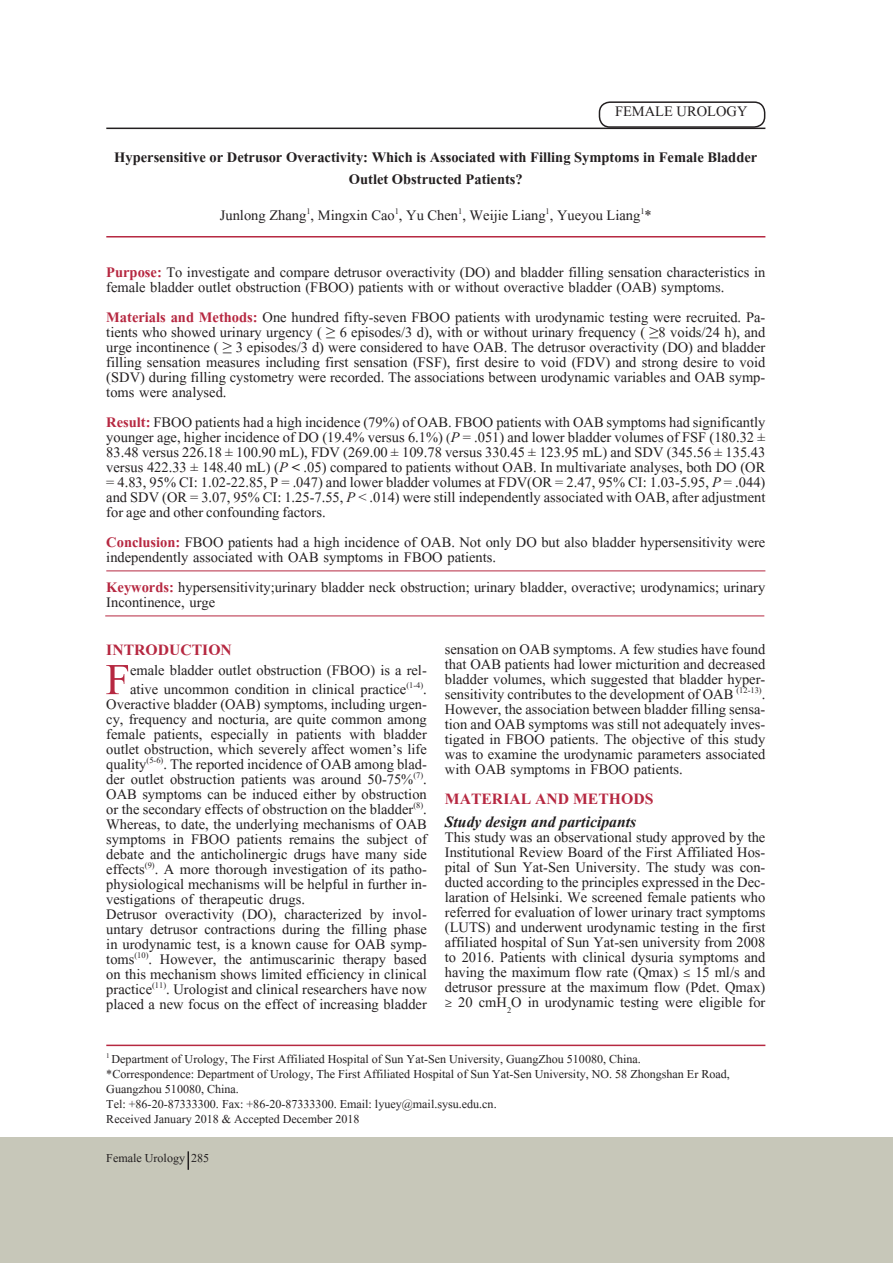
<style>
.page{position:relative;width:893px;height:1263px;background:#fff}
.page>*{position:absolute;margin:0;border:0;box-sizing:border-box;transform-origin:0 0}
.t1{font:54.6px "Aparajita";color:#b62841}
.t2{font:700 19.5px "Aparajita";color:#b62841}
.t3{font:italic 700 19.5px "Aparajita";color:#231f20}
.t4{font:18px/15px "Aparajita";color:#231f20;text-align:justify}
.t5{font:700 18px/21.6px "Aparajita";color:#231f20;text-align:center}
.t6{font:15px/15px "Aparajita";color:#231f20}
.s1{font-weight:700;color:#b62841}
.s2{font-family:"Times New Roman";font-size:16.5px}
.s3{font-size:16.5px}
.s4{font-style:italic}
.s5{font-weight:700;font-style:italic}
.s6{font-family:"Adobe Arabic"}
</style>
<div class="page">
<div style="left:0;top:1137px;width:893px;height:126px;background:#c7c7b9"></div>
<hr style="left:106px;top:128px;width:659px;height:1px;background:#231f20">
<hr style="left:106px;top:236px;width:659px;height:1px;background:#b62841">
<hr style="left:106px;top:570px;width:659px;height:1px;background:#b62841">
<hr style="left:105px;top:615px;width:659px;height:1px;background:#b62841">
<hr style="left:106px;top:1044px;width:659px;height:2px;background:#b62841">
<div style="left:599px;top:101px;width:166px;height:27px;border:2px solid #231f20;border-radius:11px"></div>
<svg style="left:188px;top:1151px;width:1px;height:19px"></svg>
<p class="t4" style="left:615px;top:106px;width:134px">FEMALE UROLOGY</p>
<p class="t5" style="left:114px;top:149px;width:644px">Hypersensitive or Detrusor Overactivity: Which is Associated with Filling Symptoms in Female Bladder<br>Outlet Obstructed Patients?</p>
<p class="t4" style="left:220px;top:209px;width:433px">Junlong Zhang<sup>1</sup>, Mingxin Cao<sup>1</sup>, Yu Chen<sup>1</sup>, Weijie Liang<sup>1</sup>, Yueyou Liang<sup>1</sup>*</p>
<p class="t4" style="left:106px;top:266px;width:661px"><span class="s1">Purpose:</span> To investigate and compare detrusor overactivity (DO) and bladder filling sensation characteristics in female bladder outlet obstruction (FBOO) patients with or without overactive bladder (OAB) symptoms.</p>
<p class="t4" style="left:106px;top:311px;width:661px"><span class="s1">Materials and Methods:</span> One hundred fifty-seven FBOO patients with urodynamic testing were recruited. Pa&shy;tients who showed urinary urgency ( <span class="s2">≥</span> 6 episodes/3 d), with or without urinary frequency ( <span class="s2">≥</span>8 voids/24 h), and urge incontinence ( <span class="s2">≥</span> 3 episodes/3 d) were considered to have OAB. The detrusor overactivity (DO) and bladder filling sensation measures including first sensation (FSF), first desire to void (FDV) and strong desire to void (SDV) during filling cystometry were recorded. The associations between urodynamic variables and OAB symp&shy;toms were analysed.</p>
<p class="t4" style="left:106px;top:416px;width:661px"><span class="s1">Result:</span> FBOO patients had a high incidence (79%) of OAB. FBOO patients with OAB symptoms had significantly younger age, higher incidence of DO (19.4% versus 6.1%) <span class="s3">(</span><span class="s4">P</span> = .051) and lower bladder volumes of FSF (180.32 ± 83.48 versus 226.18 ± 100.90 mL), FDV (269.00 ± 109.78 versus 330.45 ± 123.95 mL) and SDV (345.56 ± 135.43 versus 422.33 ± 148.40 mL) (<span class="s4">P</span> <span class="s5">&lt;</span> .05) compared to patients without OAB. In multivariate analyses, both DO (OR = 4.83, 95% CI: 1.02-22.85, P = .047) and lower bladder volumes at FDV(OR = 2.47, 95% CI: 1.03-5.95, <span class="s4">P</span> = .044) and SDV (OR = 3.07, 95% CI: 1.25-7.55, <span class="s4">P</span> &lt; .014) were still independently associated with OAB, after adjustment for age and other confounding factors.</p>
<p class="t4" style="left:106px;top:536px;width:661px"><span class="s1">Conclusion:</span> FBOO patients had a high incidence of OAB. Not only DO but also bladder hypersensitivity were independently associated with OAB symptoms in FBOO patients.</p>
<p class="t4" style="left:106px;top:581px;width:661px"><span class="s1">Keywords:</span> hypersensitivity;urinary bladder neck obstruction; urinary bladder, overactive; urodynamics; urinary<br>Incontinence, urge</p>
<p class="t2" style="left:106px;top:641px;width:127px">INTRODUCTION</p>
<p class="t1" style="left:106px;top:653px;width:26px">F</p>
<p class="t4" style="left:130px;top:662px;width:298px;line-height:19.5px">emale bladder outlet obstruction (FBOO) is a rel&shy;ative uncommon condition in clinical practice<sup>(1-4)</sup>.</p>
<p class="t4" style="left:106px;top:699px;width:322px">Overactive bladder (OAB) symptoms, including urgen&shy;cy, frequency and nocturia, are quite common among female patients, especially in patients with bladder outlet obstruction, which severely affect women’s life quality<sup>(5-6)</sup>. The reported incidence of OAB among blad&shy;der outlet obstruction patients was around 50-75%<sup>(7)</sup>.<br>OAB symptoms can be induced either by obstruction or the secondary effects of obstruction on the bladder<sup>(8)</sup>.<br>Whereas, to date, the underlying mechanisms of OAB symptoms in FBOO patients remains the subject of debate and the anticholinergic drugs have many side effects<sup>(9)</sup>. A more thorough investigation of its patho&shy;physiological mechanisms will be helpful in further in&shy;vestigations of therapeutic drugs.</p>
<p class="t4" style="left:106px;top:909px;width:322px">Detrusor overactivity (DO), characterized by invol&shy;untary detrusor contractions during the filling phase in urodynamic test, is a known cause for OAB symp&shy;toms<sup>(10)</sup>. However, the antimuscarinic therapy based on this mechanism shows limited efficiency in clinical practice<sup>(11)</sup>. Urologist and clinical researchers have now placed a new focus on the effect of increasing bladder</p>
<p class="t4" style="left:445px;top:643px;width:322px">sensation on OAB symptoms. A few studies have found that OAB patients had lower micturition and decreased bladder volumes, which suggested that bladder hyper&shy;sensitivity contributes to the development of OAB <sup>(12-13)</sup>.<br>However, the association between bladder filling sensa&shy;tion and OAB symptoms was still not adequately inves&shy;tigated in FBOO patients. The objective of this study was to examine the urodynamic parameters associated with OAB symptoms in FBOO patients.</p>
<p class="t2" style="left:445px;top:790px;width:210px">MATERIAL AND METHODS</p>
<p class="t3" style="left:445px;top:812px;width:193px">Study design and participants</p>
<p class="t4" style="left:445px;top:831px;width:322px">This study was an observational study approved by the Institutional Review Board of the First Affiliated Hos&shy;pital of Sun Yat-Sen University. The study was con&shy;ducted according to the principles expressed in the Dec&shy;laration of Helsinki. We screened female patients who referred for evaluation of lower urinary tract symptoms (LUTS) and underwent urodynamic testing in the first affiliated hospital of Sun Yat-sen university from 2008 to 2016. Patients with clinical dysuria symptoms and having the maximum flow rate (Qmax) <span class="s6">≤</span> 15 ml/s and detrusor pressure at the maximum flow (Pdet. Qmax) <span class="s6">≥</span> 20 cmH<sub>2</sub>O in urodynamic testing were eligible for</p>
<p class="t6" style="left:106px;top:1053px;width:536px"><sup>1</sup> Department of Urology, The First Affiliated Hospital of Sun Yat-Sen University, GuangZhou 510080, China.</p>
<p class="t6" style="left:106px;top:1068px;width:625px">*Correspondence: Department of Urology, The First Affiliated Hospital of Sun Yat-Sen University, NO. 58 Zhongshan Er Road,<br>Guangzhou 510080, China.</p>
<p class="t6" style="left:106px;top:1098px;width:392px">Tel: +86-20-87333300. Fax: +86-20-87333300. Email: lyuey@mail.sysu.edu.cn.</p>
<p class="t6" style="left:106px;top:1113px;width:255px">Received January 2018 &amp; Accepted December 2018</p>
<p class="t6" style="left:106px;top:1152px;width:104px">Female Urology 285</p>
</div>
